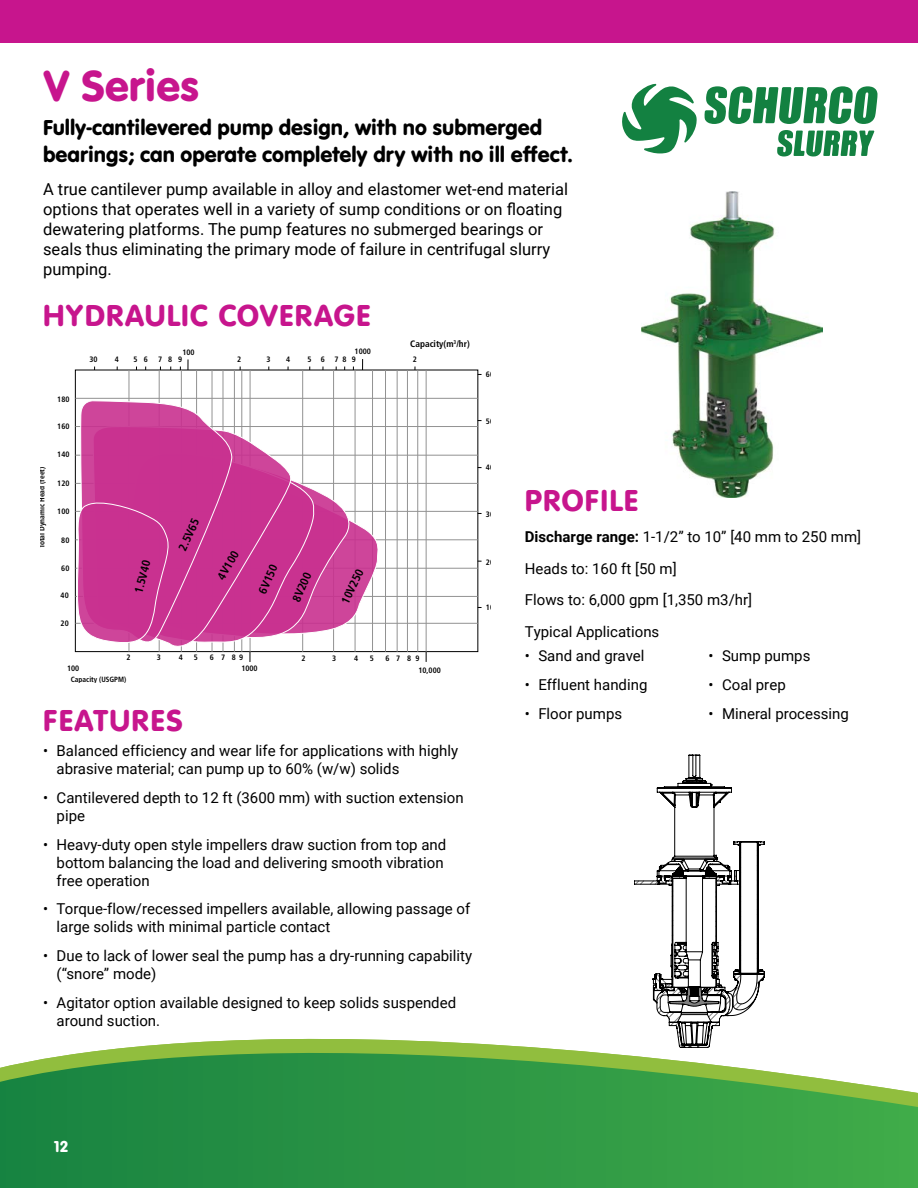
<style>
.page{position:relative;width:918px;height:1188px;background:#fff}
.page>*{position:absolute;margin:0;border:0;box-sizing:border-box;transform-origin:0 0}
.t1{font:45px "VAG Rundschrift D";letter-spacing:-.005em;color:#c7158d}
.t2{font:31.5px "VAG Rundschrift D";letter-spacing:.04em;color:#c7158d}
.t3{font:22.5px/27px "VAG Rundschrift D";color:#000}
.t4{font:16.5px/19.8px "Roboto";color:#000}
.t5{font:16.5px "VAG Rundschrift D";color:#fff}
.t6{font:15px/18px "Roboto";color:#000}
.t7{font:700 condensed 11.7px "Frutiger";color:#000}
.t8{font:700 condensed 9.3px "Frutiger";color:#000}
.t9{font:700 condensed 7.8px "Frutiger";color:#000}
.t10{font:700 condensed 7.8px/11.4px "Frutiger";letter-spacing:.27em;color:#000}
.t11{font:700 condensed 7.8px/11.1px "Frutiger";letter-spacing:.2em;color:#000}
.t12{font:700 condensed 7.5px "Frutiger";color:#000}
.s1{font-weight:700}
</style>
<div class="page">
<svg style="left:0;top:1038px;width:918px;height:150px;background:#4aa456"></svg>
<svg style="left:622px;top:84px;width:75px;height:69px"></svg>
<svg style="left:704px;top:86px;width:174px;height:38px"></svg>
<svg style="left:777px;top:130px;width:97px;height:26px"></svg>
<div style="left:75px;top:370px;width:403px;height:282px;border:1px solid #000"></div>
<hr style="left:426px;top:370px;width:1px;height:282px;background:#929292">
<hr style="left:417px;top:370px;width:1px;height:282px;background:#929292">
<hr style="left:407px;top:370px;width:1px;height:282px;background:#929292">
<hr style="left:397px;top:370px;width:1px;height:282px;background:#929292">
<hr style="left:385px;top:370px;width:1px;height:282px;background:#929292">
<hr style="left:372px;top:370px;width:1px;height:282px;background:#929292">
<hr style="left:355px;top:370px;width:1px;height:282px;background:#929292">
<hr style="left:333px;top:370px;width:1px;height:282px;background:#929292">
<hr style="left:302px;top:370px;width:1px;height:282px;background:#929292">
<hr style="left:250px;top:370px;width:1px;height:282px;background:#929292">
<hr style="left:242px;top:370px;width:1px;height:282px;background:#929292">
<hr style="left:234px;top:370px;width:1px;height:282px;background:#929292">
<hr style="left:223px;top:370px;width:1px;height:282px;background:#929292">
<hr style="left:212px;top:370px;width:1px;height:282px;background:#929292">
<hr style="left:196px;top:370px;width:1px;height:282px;background:#929292">
<hr style="left:181px;top:370px;width:1px;height:282px;background:#929292">
<hr style="left:159px;top:370px;width:1px;height:282px;background:#929292">
<hr style="left:129px;top:370px;width:1px;height:282px;background:#929292">
<hr style="left:75px;top:398px;width:403px;height:1px;background:#929292">
<hr style="left:75px;top:426px;width:403px;height:1px;background:#929292">
<hr style="left:75px;top:455px;width:403px;height:1px;background:#929292">
<hr style="left:75px;top:483px;width:403px;height:1px;background:#929292">
<hr style="left:75px;top:511px;width:403px;height:1px;background:#929292">
<hr style="left:75px;top:540px;width:403px;height:1px;background:#929292">
<hr style="left:75px;top:568px;width:403px;height:1px;background:#929292">
<hr style="left:75px;top:596px;width:403px;height:1px;background:#929292">
<hr style="left:75px;top:623px;width:403px;height:1px;background:#929292">
<svg style="left:76px;top:401px;width:305px;height:245px"></svg>
<svg style="left:634px;top:755px;width:131px;height:293px"></svg>
<div style="left:0;top:0;width:918px;height:42px;background:#c7158d"></div>
<img style="left:641px;top:191px;width:182px;height:307px">
<h1 class="t1" style="left:43px;top:59px;width:158px">V Series</h1>
<h3 class="t3" style="left:43px;top:114px;width:531px">Fully-cantilevered pump design, with no submerged bearings; can operate completely dry with no ill effect.</h3>
<p class="t4" style="left:43px;top:179px;width:526px">A true cantilever pump available in alloy and elastomer wet-end material options that operates well in a variety of sump conditions or on floating dewatering platforms. The pump features no submerged bearings or seals thus eliminating the primary mode of failure in centrifugal slurry pumping.</p>
<h2 class="t2" style="left:43px;top:297px;width:329px">HYDRAULIC COVERAGE</h2>
<p class="t9" style="left:90px;top:355px;width:10px">30</p>
<p class="t8" style="left:410px;top:338px;width:61px">Capacity(m<sup>3</sup>/hr)</p>
<p class="t9" style="left:182px;top:347px;width:14px">100</p>
<p class="t9" style="left:355px;top:346px;width:18px;rotate:1deg">1000</p>
<p class="t9" style="left:115px;top:355px;width:6px">4</p>
<p class="t9" style="left:133px;top:355px;width:16px">5 6</p>
<p class="t9" style="left:158px;top:355px;width:25px">789</p>
<p class="t9" style="left:237px;top:355px;width:6px">2</p>
<p class="t9" style="left:266px;top:355px;width:6px">3</p>
<p class="t9" style="left:286px;top:355px;width:6px">4</p>
<p class="t9" style="left:308px;top:355px;width:50px">5 6 789</p>
<p class="t9" style="left:413px;top:355px;width:6px">2</p>
<p class="t12" style="left:37px;top:548px;width:83px;rotate:-90deg">Total Dynamic Head (feet)</p>
<p class="t9" style="left:57px;top:395px;width:14px">180</p>
<p class="t9" style="left:57px;top:421px;width:14px">160</p>
<p class="t9" style="left:57px;top:450px;width:14px">140</p>
<p class="t9" style="left:57px;top:479px;width:14px">120</p>
<p class="t9" style="left:57px;top:506px;width:14px">100</p>
<p class="t9" style="left:61px;top:536px;width:10px">80</p>
<p class="t9" style="left:61px;top:564px;width:10px">60</p>
<p class="t9" style="left:61px;top:591px;width:10px">40</p>
<p class="t9" style="left:61px;top:619px;width:10px">20</p>
<p class="t9" style="left:67px;top:664px;width:14px">100</p>
<p class="t7" style="left:132px;top:591px;width:35px;rotate:-75deg">1.5V40</p>
<p class="t7" style="left:176px;top:547px;width:35px;rotate:-65deg">2.5V65</p>
<p class="t7" style="left:214px;top:575px;width:32px;rotate:-60deg">4V100</p>
<p class="t7" style="left:256px;top:590px;width:32px;rotate:-66deg">6V150</p>
<p class="t7" style="left:289px;top:598px;width:32px;rotate:-66deg">8V200</p>
<p class="t7" style="left:338px;top:600px;width:38px;rotate:-64deg">10V250</p>
<p class="t9" style="left:126px;top:653px;width:6px">2</p>
<p class="t9" style="left:157px;top:653px;width:6px">3</p>
<p class="t9" style="left:179px;top:653px;width:6px">4</p>
<p class="t9" style="left:194px;top:653px;width:6px">5</p>
<p class="t11" style="left:241px;top:652px;width:18px;text-indent:-31px">6789<br>1000</p>
<p class="t9" style="left:302px;top:654px;width:6px">2</p>
<p class="t9" style="left:332px;top:654px;width:6px">3</p>
<p class="t9" style="left:370px;top:654px;width:6px">5</p>
<p class="t10" style="left:418px;top:653px;width:24px;text-indent:-33px">6789<br>10,000</p>
<p class="t9" style="left:354px;top:654px;width:6px">4</p>
<p class="t12" style="left:71px;top:675px;width:57px">Capacity (USGPM)</p>
<h2 class="t2" style="left:43px;top:702px;width:141px">FEATURES</h2>
<p class="t6" style="left:57px;top:741px;width:403px;text-indent:-13px">• Balanced efficiency and wear life for applications with highly abrasive material; can pump up to 60% (w/w) solids</p>
<p class="t6" style="left:57px;top:788px;width:409px;text-indent:-13px">• Cantilevered depth to 12 ft (3600 mm) with suction extension pipe</p>
<p class="t6" style="left:57px;top:835px;width:391px;text-indent:-13px">• Heavy-duty open style impellers draw suction from top and bottom balancing the load and delivering smooth vibration free operation</p>
<p class="t6" style="left:57px;top:900px;width:415px;text-indent:-13px">• Torque-flow/recessed impellers available, allowing passage of large solids with minimal particle contact</p>
<p class="t6" style="left:57px;top:946px;width:417px;text-indent:-13px">• Due to lack of lower seal the pump has a dry-running capability (“snore” mode)</p>
<p class="t6" style="left:57px;top:993px;width:401px;text-indent:-13px">• Agitator option available designed to keep solids suspended around suction.</p>
<p class="t9" style="left:486px;top:370px;width:10px">60</p>
<p class="t9" style="left:486px;top:417px;width:10px">50</p>
<p class="t9" style="left:486px;top:463px;width:10px">40</p>
<p class="t9" style="left:486px;top:510px;width:10px">30</p>
<p class="t9" style="left:486px;top:557px;width:10px">20</p>
<p class="t9" style="left:486px;top:602px;width:10px">10</p>
<h2 class="t2" style="left:525px;top:482px;width:115px">PROFILE</h2>
<p class="t6" style="left:525px;top:521px;width:338px;line-height:31.5px"><span class="s1">Discharge range:</span> 1-1/2” to 10” [40 mm to 250 mm]<br>Heads to: 160 ft [50 m]<br>Flows to: 6,000 gpm [1,350 m3/hr]<br>Typical Applications</p>
<p class="t6" style="left:525px;top:647px;width:121px">• Sand and gravel</p>
<p class="t6" style="left:525px;top:675px;width:124px">• Effluent handing</p>
<p class="t6" style="left:525px;top:704px;width:99px">• Floor pumps</p>
<p class="t6" style="left:709px;top:647px;width:103px">• Sump pumps</p>
<p class="t6" style="left:709px;top:675px;width:79px">• Coal prep</p>
<p class="t6" style="left:709px;top:704px;width:142px">• Mineral processing</p>
<p class="t5" style="left:54px;top:1137px;width:16px">12</p>
</div>
